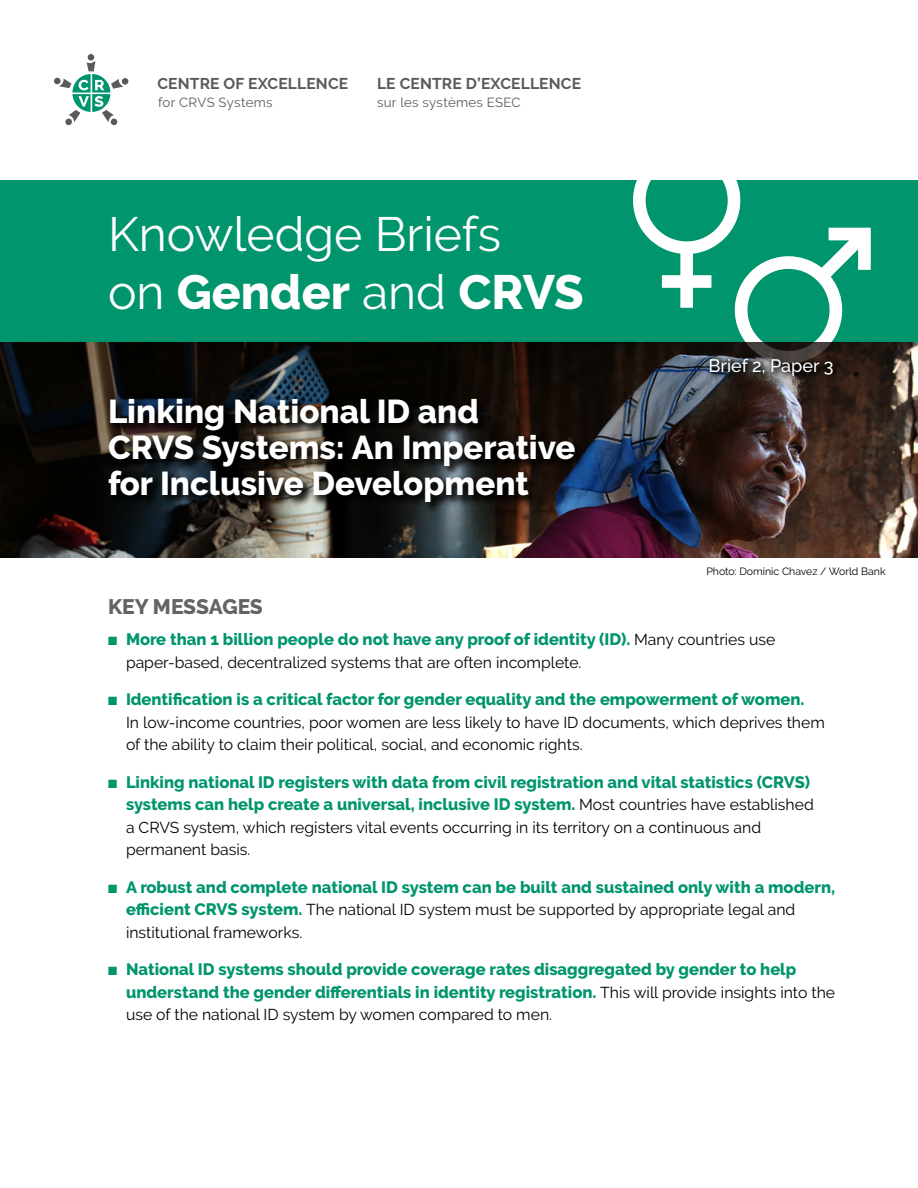
<style>
.page{position:relative;width:918px;height:1188px;background:#fff}
.page>*{position:absolute;margin:0;border:0;box-sizing:border-box;transform-origin:0 0}
.Series_title{font:48px/57.6px "Raleway";color:#fff}
.t1{font:800 33px/36px "Raleway";color:#fff}
.t2{font:800 21px "Raleway";color:#636466}
.t3{font:500 18px "Raleway";color:#fff}
.t4{font:800 16.5px/22.5px "Raleway";color:#00956d;text-align:right}
.t5{font:15.75px/22.5px "Raleway";color:#000}
.t6{font:700 15.6px "Raleway";letter-spacing:.01em;color:#585a5b}
.t7{font:13.2px "Raleway";letter-spacing:.02em;color:#585a5b}
.photo_credit{font:10.5px "Raleway";color:#000}
.s1{font-weight:800}
.s2{font-weight:400;font-size:15.75px;color:#000}
.s3{font-weight:800;font-size:16.5px;color:#00956d}
</style>
<div class="page">
<div style="left:0;top:180px;width:918px;height:162px;background:#00956d"></div>
<div style="left:122px;top:78px;width:7px;height:7px;background:#585a5b;border-radius:50%"></div>
<div style="left:54px;top:78px;width:7px;height:6px;background:#585a5b;border-radius:50%"></div>
<svg style="left:59px;top:54px;width:64px;height:71px"></svg>
<img style="left:0;top:342px;width:918px;height:216px">
<div style="left:704px;top:352px;width:138px;height:32px;background:#000;opacity:.75"></div>
<div style="left:106px;top:395px;width:481px;height:119px;background:#000;opacity:.85"></div>
<svg style="left:633px;top:180px;width:238px;height:184px"></svg>
<p class="t6" style="left:157px;top:75px;width:192px">CENTRE OF EXCELLENCE</p>
<p class="t7" style="left:158px;top:95px;width:116px">for CRVS Systems</p>
<p class="t6" style="left:377px;top:75px;width:206px">LE CENTRE D’EXCELLENCE</p>
<p class="t7" style="left:377px;top:95px;width:145px">sur les systèmes ESEC</p>
<p class="Series_title" style="left:108px;top:205px;width:477px">Knowledge Briefs<br>on <span class="s1">Gender</span> and <span class="s1">CRVS</span></p>
<h1 class="t1" style="left:108px;top:393px;width:469px">Linking National ID and<br>CRVS Systems: An Imperative for Inclusive Development</h1>
<p class="t3" style="left:708px;top:355px;width:126px">Brief 2, Paper 3</p>
<p class="photo_credit" style="left:706px;top:565px;width:181px">Photo: Dominic Chavez / World Bank</p>
<h2 class="t2" style="left:108px;top:594px;width:156px">KEY MESSAGES</h2>
<p class="t4" style="left:108px;top:628px;width:669px">■ More than 1 billion people do not have any proof of identity (ID). <span class="s2">Many countries use</span></p>
<p class="t5" style="left:126px;top:651px;width:457px">paper‑based, decentralized systems that are often incomplete.</p>
<p class="t4" style="left:108px;top:688px;width:698px">■ Identification is a critical factor for gender equality and the empowerment of women.</p>
<p class="t5" style="left:126px;top:711px;width:700px">In low-income countries, poor women are less likely to have ID documents, which deprives them of the ability to claim their political, social, and economic rights.</p>
<p class="t4" style="left:108px;top:771px;width:707px">■ Linking national ID registers with data from civil registration and vital statistics (CRVS) systems can help create a universal, inclusive ID system. <span class="s2">Most countries have established</span></p>
<p class="t5" style="left:126px;top:816px;width:637px">a CRVS system, which registers vital events occurring in its territory on a continuous and permanent basis.</p>
<p class="t4" style="left:108px;top:876px;width:729px">■ A robust and complete national ID system can be built and sustained only with a modern,</p>
<p class="t5" style="left:126px;top:898px;width:671px"><span class="s3">efficient CRVS system.</span> The national ID system must be supported by appropriate legal and institutional frameworks.</p>
<p class="t4" style="left:126px;top:958px;width:711px;text-align:left;text-indent:-18px">■ National ID systems should provide coverage rates disaggregated by gender to help understand the gender differentials in identity registration. <span class="s2">This will provide insights into the</span></p>
<p class="t5" style="left:126px;top:1003px;width:428px">use of the national ID system by women compared to men.</p>
</div>
